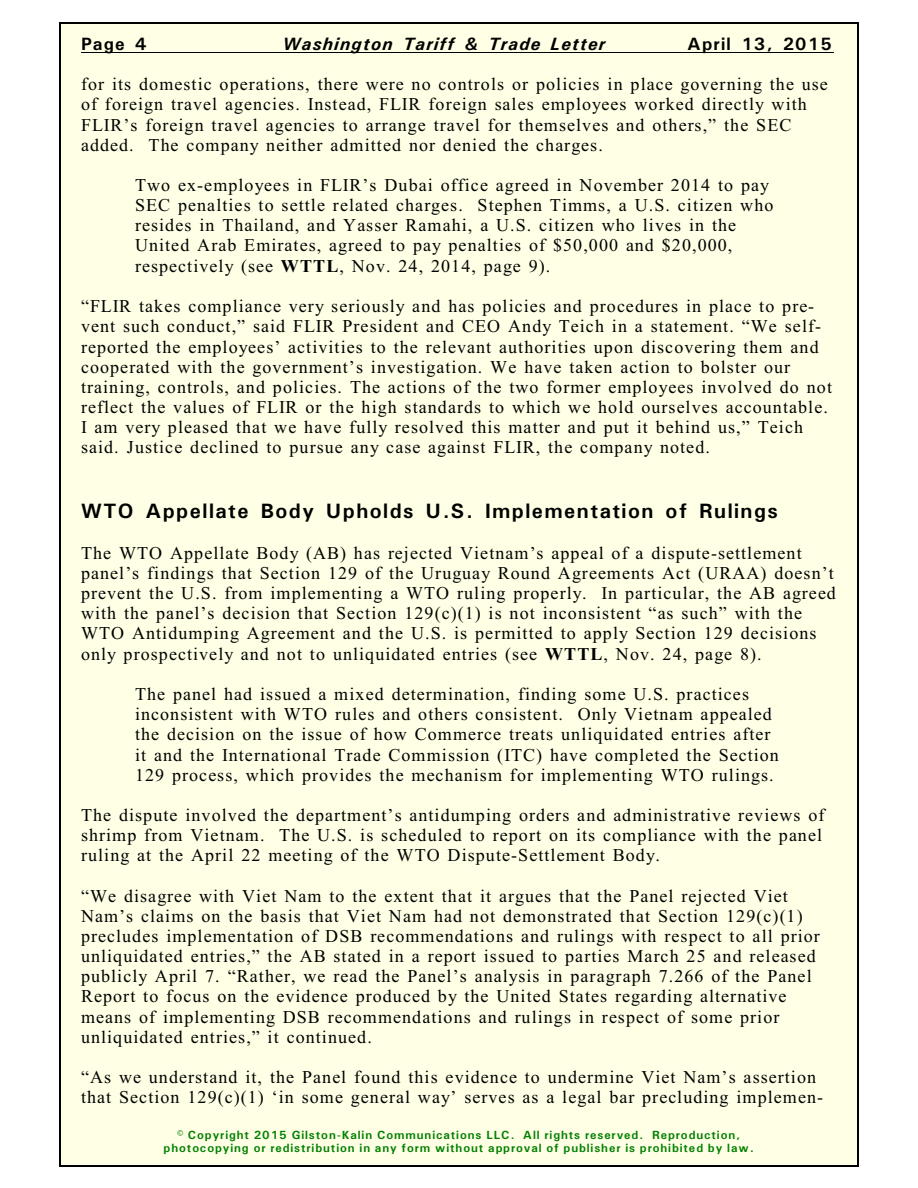
<style>
.page{position:relative;width:918px;height:1188px;background:#fff}
.page>*{position:absolute;margin:0;border:0;box-sizing:border-box;transform-origin:0 0}
.t1{font:700 21px "Univers";letter-spacing:.075em;color:#000}
.t2{font:18px/20.1px "Times New Roman";letter-spacing:.06em;color:#000}
.t3{font:italic 700 18px "Univers";letter-spacing:.07em;color:#000}
.t4{font:700 18px "Univers";letter-spacing:.075em;color:#000}
.t5{font:700 12px/13.6px "Univers";letter-spacing:.075em;color:#008000;text-align:center}
.s1{font-weight:700}
</style>
<div class="page">
<div style="left:59px;top:23px;width:800px;height:1143px;background:#ffffe6"></div>
<hr style="left:59px;top:23px;width:1px;height:1143px;background:#000">
<hr style="left:857px;top:23px;width:2px;height:1143px;background:#000">
<hr style="left:59px;top:23px;width:799px;height:1px;background:#000">
<hr style="left:59px;top:1165px;width:799px;height:1px;background:#000">
<hr style="left:81px;top:52px;width:752px;height:1px;background:#000">
<p class="t4" style="left:81px;top:38px;width:67px">Page 4</p>
<p class="t3" style="left:283px;top:38px;width:324px">Washington Tariff &amp; Trade Letter</p>
<p class="t4" style="left:687px;top:38px;width:146px">April 13, 2015</p>
<p class="t2" style="left:81px;top:76px;width:748px">for its domestic operations, there were no controls or policies in place governing the use of foreign travel agencies. Instead, FLIR foreign sales employees worked directly with FLIR’s foreign travel agencies to arrange travel for themselves and others,” the SEC added. The company neither admitted nor denied the charges.</p>
<p class="t2" style="left:135px;top:177px;width:640px">Two ex-employees in FLIR’s Dubai office agreed in November 2014 to pay SEC penalties to settle related charges. Stephen Timms, a U.S. citizen who resides in Thailand, and Yasser Ramahi, a U.S. citizen who lives in the United Arab Emirates, agreed to pay penalties of $50,000 and $20,000, respectively (see <span class="s1">WTTL</span>, Nov. 24, 2014, page 9).</p>
<p class="t2" style="left:81px;top:298px;width:753px">“FLIR takes compliance very seriously and has policies and procedures in place to pre&shy;vent such conduct,” said FLIR President and CEO Andy Teich in a statement. “We self&shy;reported the employees’ activities to the relevant authorities upon discovering them and cooperated with the government’s investigation. We have taken action to bolster our training, controls, and policies. The actions of the two former employees involved do not reflect the values of FLIR or the high standards to which we hold ourselves accountable.<br>I am very pleased that we have fully resolved this matter and put it behind us,” Teich said. Justice declined to pursue any case against FLIR, the company noted.</p>
<p class="t1" style="left:81px;top:503px;width:699px">WTO Appellate Body Upholds U.S. Implementation of Rulings</p>
<p class="t2" style="left:81px;top:544px;width:756px">The WTO Appellate Body (AB) has rejected Vietnam’s appeal of a dispute-settlement panel’s findings that Section 129 of the Uruguay Round Agreements Act (URAA) doesn’t prevent the U.S. from implementing a WTO ruling properly. In particular, the AB agreed with the panel’s decision that Section 129(c)(1) is not inconsistent “as such” with the WTO Antidumping Agreement and the U.S. is permitted to apply Section 129 decisions only prospectively and not to unliquidated entries (see <span class="s1">WTTL</span>, Nov. 24, page 8).</p>
<p class="t2" style="left:135px;top:686px;width:645px">The panel had issued a mixed determination, finding some U.S. practices inconsistent with WTO rules and others consistent. Only Vietnam appealed the decision on the issue of how Commerce treats unliquidated entries after it and the International Trade Commission (ITC) have completed the Section 129 process, which provides the mechanism for implementing WTO rulings.</p>
<p class="t2" style="left:81px;top:807px;width:745px">The dispute involved the department’s antidumping orders and administrative reviews of shrimp from Vietnam. The U.S. is scheduled to report on its compliance with the panel ruling at the April 22 meeting of the WTO Dispute-Settlement Body.</p>
<p class="t2" style="left:81px;top:887px;width:740px">“We disagree with Viet Nam to the extent that it argues that the Panel rejected Viet Nam’s claims on the basis that Viet Nam had not demonstrated that Section 129(c)(1) precludes implementation of DSB recommendations and rulings with respect to all prior unliquidated entries,” the AB stated in a report issued to parties March 25 and released publicly April 7. “Rather, we read the Panel’s analysis in paragraph 7.266 of the Panel Report to focus on the evidence produced by the United States regarding alternative means of implementing DSB recommendations and rulings in respect of some prior unliquidated entries,” it continued.</p>
<p class="t2" style="left:81px;top:1069px;width:744px">“As we understand it, the Panel found this evidence to undermine Viet Nam’s assertion that Section 129(c)(1) ‘in some general way’ serves as a legal bar precluding implemen-</p>
<p class="t5" style="left:164px;top:1129px;width:592px">© Copyright 2015 Gilston-Kalin Communications LLC. All rights reserved. Reproduction, photocopying or redistribution in any form without approval of publisher is prohibited by law.</p>
</div>
